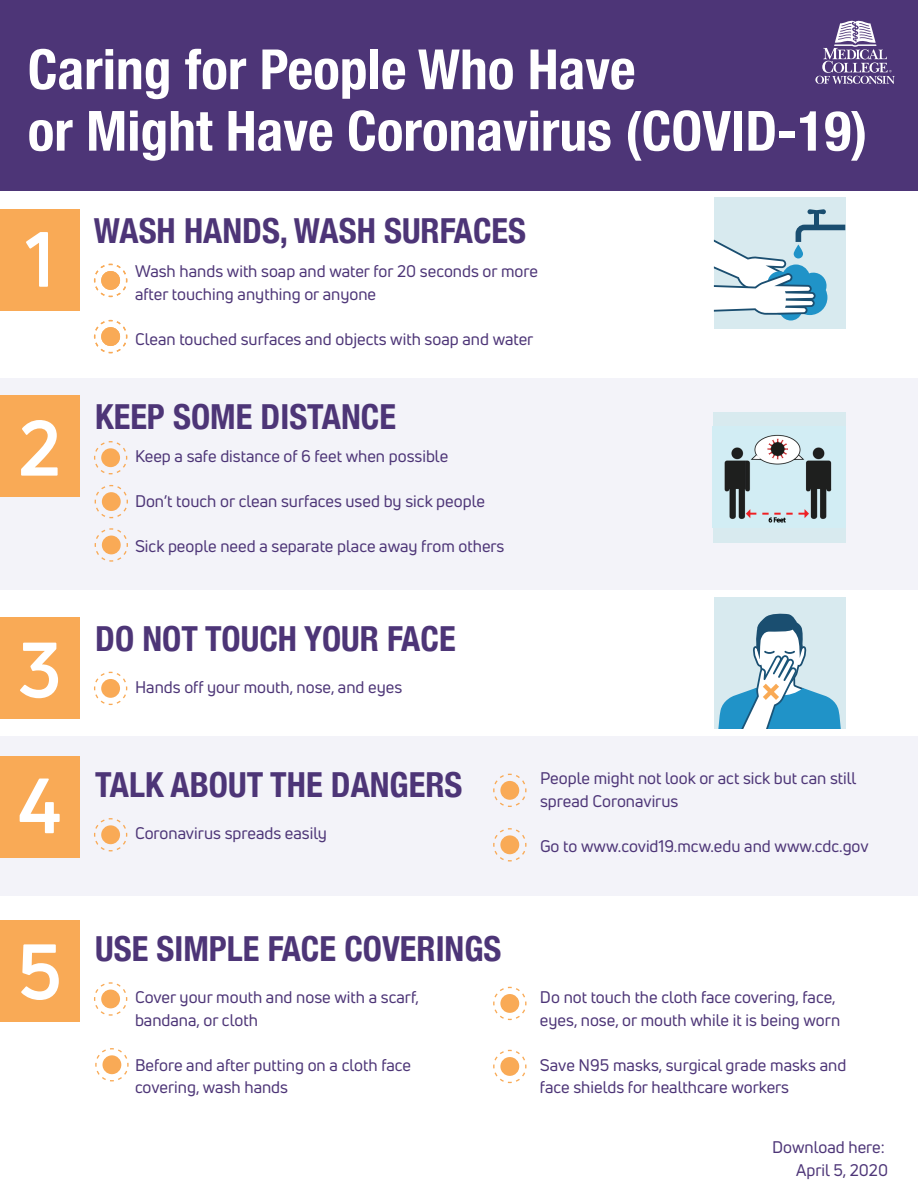
<style>
.page{position:relative;width:918px;height:1188px;background:#fff}
.page>*{position:absolute;margin:0;border:0;box-sizing:border-box;transform-origin:0 0}
.t1{font:700 76.5px "Uni Neue";color:#fff}
.t2{font:700 condensed 55.5px/61.5px "Helvetica Neue";color:#fff}
.t3{font:700 condensed 34.5px "Helvetica Neue";color:#4d3577}
.t4{font:16.5px/22.5px "Uni Neue";color:#4d3577}
</style>
<div class="page">
<div style="left:0;top:0;width:917px;height:190px;background:#4d3577"></div>
<svg style="left:815px;top:20px;width:80px;height:64px"></svg>
<div style="left:0;top:209px;width:79px;height:102px;background:#f9aa56"></div>
<div style="left:0;top:378px;width:918px;height:212px;background:#f3f3f9"></div>
<svg style="left:94px;top:441px;width:34px;height:34px"></svg>
<div style="left:0;top:396px;width:79px;height:101px;background:#f9aa56"></div>
<svg style="left:94px;top:484px;width:34px;height:35px"></svg>
<svg style="left:94px;top:528px;width:34px;height:34px"></svg>
<div style="left:0;top:921px;width:79px;height:101px;background:#f9aa56"></div>
<svg style="left:94px;top:982px;width:34px;height:34px"></svg>
<svg style="left:95px;top:1048px;width:34px;height:34px"></svg>
<svg style="left:493px;top:986px;width:34px;height:35px"></svg>
<svg style="left:493px;top:1049px;width:34px;height:35px"></svg>
<div style="left:714px;top:197px;width:131px;height:131px;background:#d8eaef"></div>
<div style="left:814px;top:213px;width:5px;height:14px;background:#1a4e70"></div>
<svg style="left:808px;top:209px;width:18px;height:5px"></svg>
<svg style="left:714px;top:225px;width:131px;height:96px"></svg>
<svg style="left:94px;top:671px;width:34px;height:35px"></svg>
<div style="left:0;top:617px;width:79px;height:102px;background:#f9aa56"></div>
<div style="left:714px;top:598px;width:131px;height:131px;background:#d8eaef"></div>
<svg style="left:718px;top:613px;width:123px;height:116px"></svg>
<div style="left:713px;top:413px;width:133px;height:130px;background:#d8eaef"></div>
<img style="left:724px;top:434px;width:108px;height:89px">
<svg style="left:93px;top:263px;width:35px;height:35px"></svg>
<svg style="left:93px;top:319px;width:35px;height:35px"></svg>
<div style="left:0;top:737px;width:918px;height:159px;background:#f3f3f9"></div>
<div style="left:0;top:756px;width:79px;height:102px;background:#f9aa56"></div>
<svg style="left:94px;top:818px;width:34px;height:34px"></svg>
<svg style="left:493px;top:773px;width:34px;height:34px"></svg>
<svg style="left:493px;top:828px;width:34px;height:34px"></svg>
<h2 class="t2" style="left:28px;top:35px;width:841px">Caring for People Who Have<br>or Might Have Coronavirus (COVID-19)</h2>
<h1 class="t1" style="left:25px;top:211px;width:30px">1</h1>
<h1 class="t1" style="left:18px;top:400px;width:44px">2</h1>
<h1 class="t1" style="left:18px;top:622px;width:45px">3</h1>
<h1 class="t1" style="left:18px;top:758px;width:46px">4</h1>
<h3 class="t3" style="left:94px;top:202px;width:434px">WASH HANDS, WASH SURFACES</h3>
<p class="t4" style="left:135px;top:260px;width:405px">Wash hands with soap and water for 20 seconds or more after touching anything or anyone</p>
<p class="t4" style="left:135px;top:327px;width:400px">Clean touched surfaces and objects with soap and water</p>
<h3 class="t3" style="left:95px;top:388px;width:302px">KEEP SOME DISTANCE</h3>
<p class="t4" style="left:135px;top:444px;width:315px">Keep a safe distance of 6 feet when possible</p>
<p class="t4" style="left:135px;top:489px;width:352px">Don’t touch or clean surfaces used by sick people</p>
<p class="t4" style="left:135px;top:534px;width:371px">Sick people need a separate place away from others</p>
<h3 class="t3" style="left:95px;top:610px;width:362px">DO NOT TOUCH YOUR FACE</h3>
<p class="t4" style="left:135px;top:676px;width:269px">Hands off your mouth, nose, and eyes</p>
<h3 class="t3" style="left:95px;top:756px;width:369px">TALK ABOUT THE DANGERS</h3>
<p class="t4" style="left:135px;top:822px;width:194px">Coronavirus spreads easily</p>
<p class="t4" style="left:540px;top:767px;width:318px">People might not look or act sick but can still spread Coronavirus</p>
<p class="t4" style="left:540px;top:834px;width:330px">Go to www.covid19.mcw.edu and www.cdc.gov</p>
<h1 class="t1" style="left:17px;top:924px;width:46px">5</h1>
<h3 class="t3" style="left:95px;top:920px;width:408px">USE SIMPLE FACE COVERINGS</h3>
<p class="t4" style="left:135px;top:986px;width:286px">Cover your mouth and nose with a scarf, bandana, or cloth</p>
<p class="t4" style="left:135px;top:1054px;width:278px">Before and after putting on a cloth face covering, wash hands</p>
<p class="t4" style="left:540px;top:986px;width:302px">Do not touch the cloth face covering, face, eyes, nose, or mouth while it is being worn</p>
<p class="t4" style="left:540px;top:1054px;width:308px">Save N95 masks, surgical grade masks and face shields for healthcare workers</p>
<p class="t4" style="left:772px;top:1136px;width:114px">Download here:</p>
<p class="t4" style="left:796px;top:1159px;width:93px">April 5, 2020</p>
</div>
